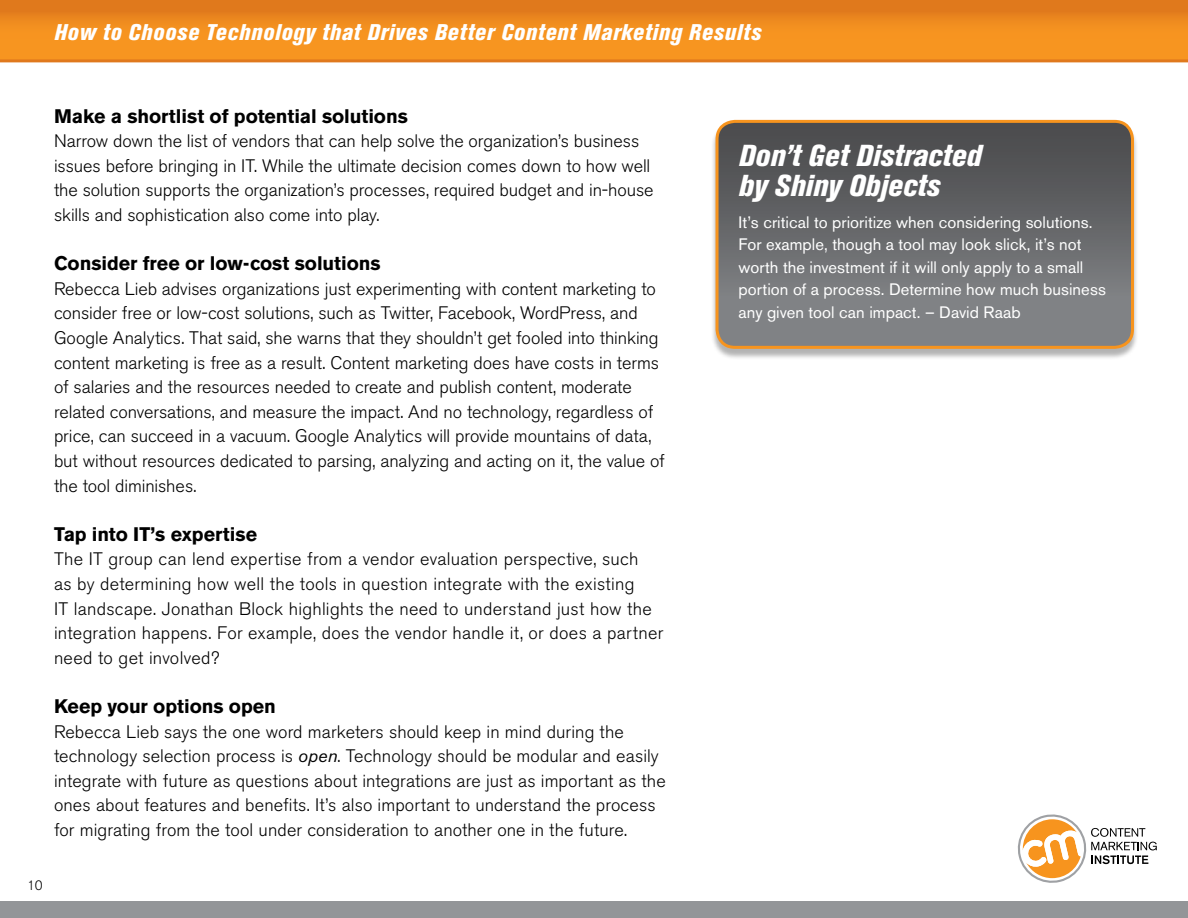
<style>
.page{position:relative;width:1188px;height:918px;background:#fff}
.page>*{position:absolute;margin:0;border:0;box-sizing:border-box;transform-origin:0 0}
.t1{font:italic 800 condensed 30px/30px "Akzidenz Grotesk BE";color:#fff}
.t2{font:italic 800 condensed 22.5px "Akzidenz Grotesk BE";letter-spacing:.03em;color:#fff}
.t3{font:700 19.5px "Akzidenz Grotesk BE";letter-spacing:-.005em;color:#000}
.t4{font:300 18px/24.6px "Akzidenz Grotesk BE";color:#000}
.t5{font:16.5px/22.5px "Akzidenz Grotesk BE";letter-spacing:.005em;color:#fff}
.t6{font:300 13.5px "Akzidenz Grotesk BE";color:#000}
.s1{font-weight:400;font-style:italic}
</style>
<div class="page">
<div style="left:0;top:0;width:1188px;height:60px;background:linear-gradient(to bottom,#e17a1c,#fd9d21)"></div>
<div style="left:0;top:901px;width:1188px;height:17px;background:#939598"></div>
<svg style="left:1017px;top:814px;width:140px;height:69px"></svg>
<svg style="left:0;top:59px;width:1188px;height:3px"></svg>
<div style="left:711px;top:122px;width:428px;height:239px;background:#000;opacity:.3"></div>
<svg style="left:717px;top:121px;width:415px;height:226px"></svg>
<div style="left:716px;top:120px;width:418px;height:229px;border:3px solid #f7941e;border-radius:18px"></div>
<p class="t2" style="left:54px;top:19px;width:709px">How to Choose Technology that Drives Better Content Marketing Results</p>
<p class="t3" style="left:54px;top:105px;width:355px">Make a shortlist of potential solutions</p>
<p class="t4" style="left:54px;top:129px;width:601px">Narrow down the list of vendors that can help solve the organization’s business issues before bringing in IT. While the ultimate decision comes down to how well the solution supports the organization’s processes, required budget and in-house skills and sophistication also come into play.</p>
<p class="t3" style="left:54px;top:252px;width:328px">Consider free or low-cost solutions</p>
<p class="t4" style="left:54px;top:277px;width:612px">Rebecca Lieb advises organizations just experimenting with content marketing to consider free or low-cost solutions, such as Twitter, Facebook, WordPress, and Google Analytics. That said, she warns that they shouldn’t get fooled into thinking content marketing is free as a result. Content marketing does have costs in terms of salaries and the resources needed to create and publish content, moderate related conversations, and measure the impact. And no technology, regardless of price, can succeed in a vacuum. Google Analytics will provide mountains of data, but without resources dedicated to parsing, analyzing and acting on it, the value of the tool diminishes.</p>
<p class="t3" style="left:54px;top:523px;width:205px">Tap into IT’s expertise</p>
<p class="t4" style="left:54px;top:547px;width:611px">The IT group can lend expertise from a vendor evaluation perspective, such<br>as by determining how well the tools in question integrate with the existing<br>IT landscape. Jonathan Block highlights the need to understand just how the integration happens. For example, does the vendor handle it, or does a partner need to get involved?</p>
<p class="t3" style="left:54px;top:695px;width:224px">Keep your options open</p>
<p class="t4" style="left:54px;top:719px;width:613px">Rebecca Lieb says the one word marketers should keep in mind during the technology selection process is <span class="s1">open</span>. Technology should be modular and easily integrate with future as questions about integrations are just as important as the ones about features and benefits. It’s also important to understand the process for migrating from the tool under consideration to another one in the future.</p>
<p class="t6" style="left:27px;top:877px;width:17px">10</p>
<h1 class="t1" style="left:739px;top:142px;width:244px">Don’t Get Distracted by Shiny Objects</h1>
<p class="t5" style="left:739px;top:211px;width:369px">It’s critical to prioritize when considering solutions.<br>For example, though a tool may look slick, it’s not worth the investment if it will only apply to a small portion of a process. Determine how much business any given tool can impact. – David Raab</p>
</div>
